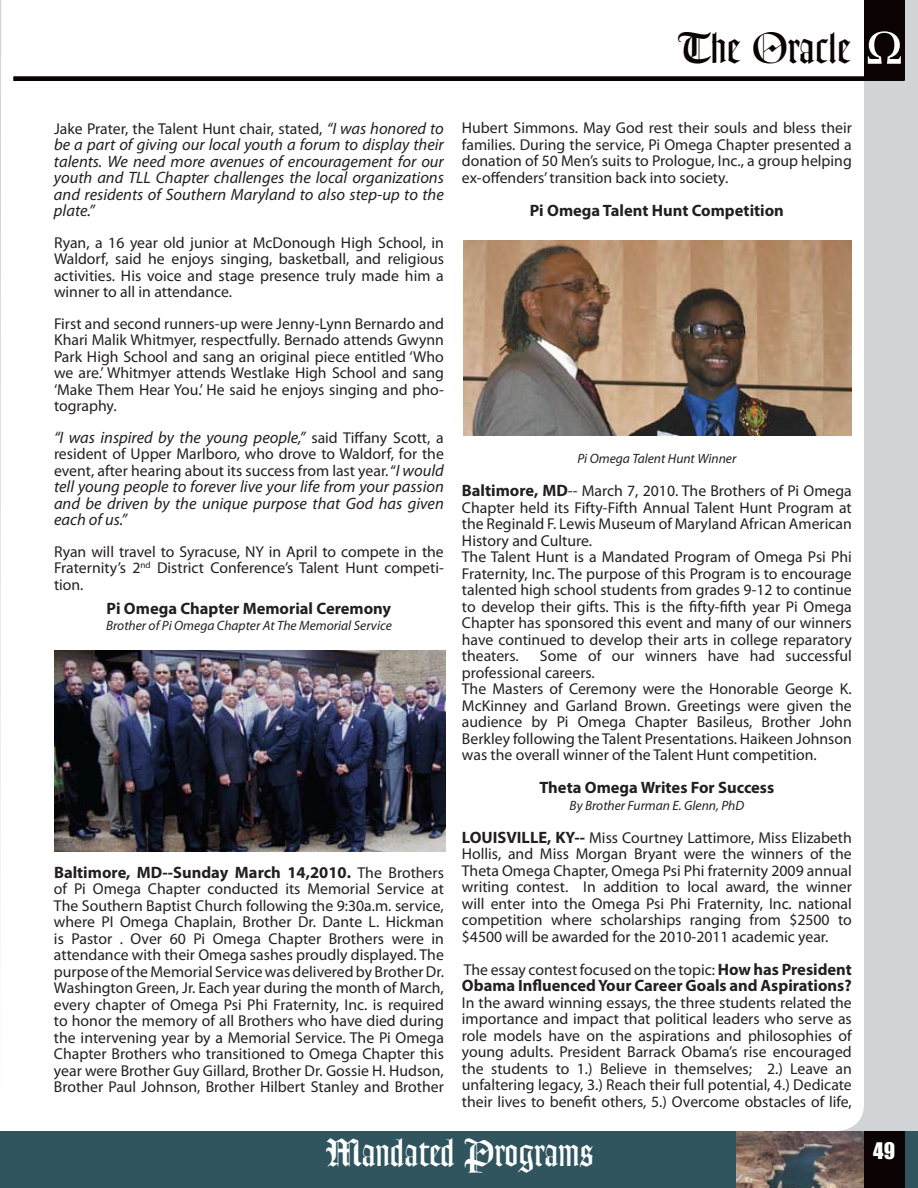
<style>
.page{position:relative;width:918px;height:1188px;background:#d1d4d7}
.page>*{position:absolute;margin:0;border:0;box-sizing:border-box;transform-origin:0 0}
.t1{font:42px "Goudy Text";color:#0a0203}
.t2{font:37.5px "Goudy Text";color:#fff}
.t3{font:21px "Impact";color:#fff}
.t4{font:italic 16.5px/16.5px "Myriad Pro";color:#231f20;text-align:justify}
.t5{font:700 16.5px "Myriad Pro";color:#231f20}
.t6{font:15.75px/16.5px "Myriad Pro";color:#231f20;text-align:justify}
.t7{font:italic 13.5px "Myriad Pro";color:#231f20}
.s1{font-style:italic;font-size:16.5px}
.s2{font-style:normal;font-size:15.75px}
.s3{font-weight:400;font-size:15.75px}
.s4{font-weight:700;font-size:16.5px}
</style>
<div class="page">
<div style="left:0;top:0;width:864px;height:1131px;background:#fff"></div>
<div style="left:0;top:1131px;width:918px;height:57px;background:#30555e"></div>
<div style="left:14px;top:76px;width:890px;height:5px;background:#0a0203"></div>
<div style="left:864px;top:0;width:40px;height:80px;background:#0a0203"></div>
<svg style="left:868px;top:31px;width:33px;height:33px"></svg>
<img style="left:737px;top:1131px;width:127px;height:57px">
<img style="left:54px;top:650px;width:392px;height:202px">
<img style="left:463px;top:241px;width:389px;height:194px">
<div style="left:864px;top:1131px;width:40px;height:57px;background:#0a0203"></div>
<h1 class="t1" style="left:675px;top:24px;width:177px">The Oracle</h1>
<p class="t6" style="left:54px;top:120px;width:391px">Jake Prater, the Talent Hunt chair, stated, <span class="s1">“I was honored to</span></p>
<p class="t4" style="left:54px;top:136px;width:391px">be a part of giving our local youth a forum to display their talents. We need more avenues of encouragement for our youth and TLL Chapter challenges the local organizations and residents of Southern Maryland to also step-up to the plate.”</p>
<p class="t6" style="left:54px;top:234px;width:391px">Ryan, a 16 year old junior at McDonough High School, in Waldorf, said he enjoys singing, basketball, and religious activities. His voice and stage presence truly made him a winner to all in attendance.</p>
<p class="t6" style="left:54px;top:315px;width:391px">First and second runners-up were Jenny-Lynn Bernardo and Khari Malik Whitmyer, respectfully. Bernado attends Gwynn Park High School and sang an original piece entitled ‘Who we are.’ Whitmyer attends Westlake High School and sang ‘Make Them Hear You.’ He said he enjoys singing and pho&shy;tography.</p>
<p class="t4" style="left:54px;top:429px;width:391px">“I was inspired by the young people,” <span class="s2">said Tiffany Scott, a</span></p>
<p class="t6" style="left:54px;top:446px;width:391px">resident of Upper Marlboro, who drove to Waldorf, for the event, after hearing about its success from last year. “<span class="s1">I would</span></p>
<p class="t4" style="left:54px;top:478px;width:391px">tell young people to forever live your life from your passion and be driven by the unique purpose that God has given each of us.”</p>
<p class="t6" style="left:54px;top:543px;width:391px">Ryan will travel to Syracuse, NY in April to compete in the Fraternity’s 2<sup>nd</sup> District Conference’s Talent Hunt competi&shy;tion.</p>
<p class="t5" style="left:107px;top:598px;width:286px">Pi Omega Chapter Memorial Ceremony</p>
<p class="t7" style="left:106px;top:618px;width:287px">Brother of Pi Omega Chapter At The Memorial Service</p>
<p class="t5" style="left:54px;top:862px;width:391px">Baltimore, MD--Sunday March 14,2010. <span class="s3">The Brothers</span></p>
<p class="t6" style="left:54px;top:881px;width:391px">of Pi Omega Chapter conducted its Memorial Service at The Southern Baptist Church following the 9:30a.m. service, where PI Omega Chaplain, Brother Dr. Dante L. Hickman is Pastor . Over 60 Pi Omega Chapter Brothers were in attendance with their Omega sashes proudly displayed. The purpose of the Memorial Service was delivered by Brother Dr.<br>Washington Green, Jr. Each year during the month of March, every chapter of Omega Psi Phi Fraternity, Inc. is required to honor the memory of all Brothers who have died during the intervening year by a Memorial Service. The Pi Omega Chapter Brothers who transitioned to Omega Chapter this year were Brother Guy Gillard, Brother Dr. Gossie H. Hudson, Brother Paul Johnson, Brother Hilbert Stanley and Brother</p>
<p class="t6" style="left:462px;top:120px;width:391px">Hubert Simmons. May God rest their souls and bless their families. During the service, Pi Omega Chapter presented a donation of 50 Men’s suits to Prologue, Inc., a group helping ex-offenders’ transition back into society.</p>
<p class="t5" style="left:530px;top:199px;width:256px">Pi Omega Talent Hunt Competition</p>
<p class="t7" style="left:577px;top:450px;width:160px">Pi Omega Talent Hunt Winner</p>
<p class="t6" style="left:462px;top:483px;width:391px;text-align:left"><span class="s4">Baltimore, MD</span>-- March 7, 2010. The Brothers of Pi Omega Chapter held its Fifty-Fifth Annual Talent Hunt Program at the Reginald F. Lewis Museum of Maryland African American History and Culture.<br>The Talent Hunt is a Mandated Program of Omega Psi Phi Fraternity, Inc. The purpose of this Program is to encourage talented high school students from grades 9-12 to continue to develop their gifts. This is the fifty-fifth year Pi Omega Chapter has sponsored this event and many of our winners have continued to develop their arts in college reparatory theaters.</p>
<p class="t6" style="left:462px;top:648px;width:391px;text-align:left;text-indent:78px">Some of our winners have had successful professional careers.<br>The Masters of Ceremony were the Honorable George K.<br>McKinney and Garland Brown. Greetings were given the audience by Pi Omega Chapter Basileus, Brother John Berkley following the Talent Presentations. Haikeen Johnson was the overall winner of the Talent Hunt competition.</p>
<p class="t5" style="left:539px;top:777px;width:236px">Theta Omega Writes For Success</p>
<p class="t7" style="left:570px;top:797px;width:176px">By Brother Furman E. Glenn, PhD</p>
<p class="t6" style="left:462px;top:829px;width:391px"><span class="s4">LOUISVILLE, KY--</span> Miss Courtney Lattimore, Miss Elizabeth Hollis, and Miss Morgan Bryant were the winners of the Theta Omega Chapter, Omega Psi Phi fraternity 2009 annual writing contest. In addition to local award, the winner will enter into the Omega Psi Phi Fraternity, Inc. national competition where scholarships ranging from $2500 to $4500 will be awarded for the 2010-2011 academic year.</p>
<p class="t6" style="left:464px;top:961px;width:390px">The essay contest focused on the topic: <span class="s4">How has President</span></p>
<p class="t5" style="left:462px;top:975px;width:391px">Obama Influenced Your Career Goals and Aspirations?</p>
<p class="t6" style="left:462px;top:994px;width:391px">In the award winning essays, the three students related the importance and impact that political leaders who serve as role models have on the aspirations and philosophies of young adults. President Barrack Obama’s rise encouraged the students to 1.) Believe in themselves; 2.) Leave an unfaltering legacy, 3.) Reach their full potential, 4.) Dedicate their lives to benefit others, 5.) Overcome obstacles of life,</p>
<h2 class="t2" style="left:325px;top:1131px;width:270px">Mandated Programs</h2>
<h3 class="t3" style="left:873px;top:1135px;width:23px">49</h3>
</div>
